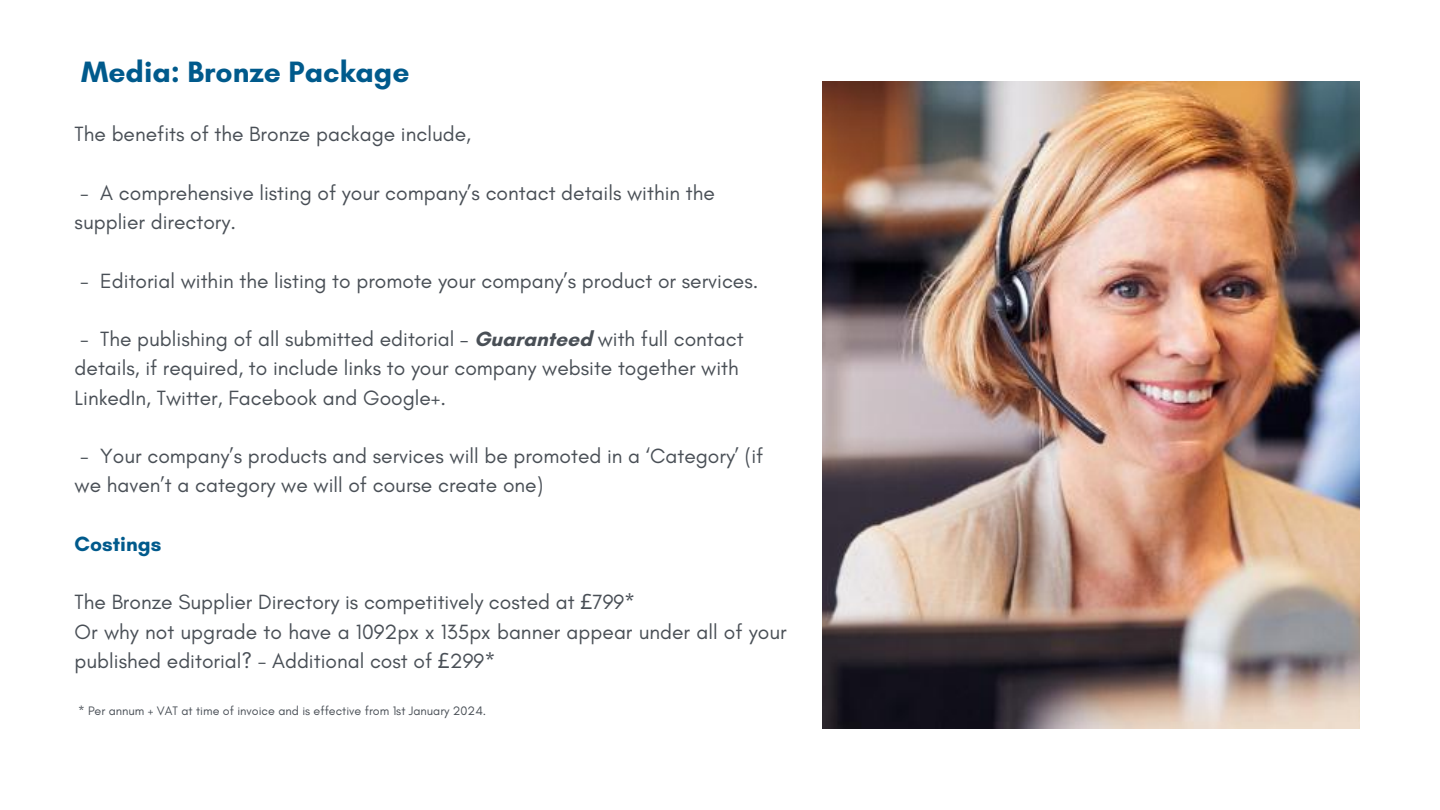
<style>
.page{position:relative;width:1440px;height:810px;background:#fff}
.page>*{position:absolute;margin:0;border:0;box-sizing:border-box;transform-origin:0 0}
.t1{font:700 30px "Glacial Indifference";color:#005a8c}
.t2{font:21px/29.2px "Glacial Indifference";color:#494f56}
.t3{font:700 21px "Glacial Indifference";color:#005a8c}
.t4{font:12.5px "Glacial Indifference";color:#494f56}
.s1{font-weight:700}
.s2{font-family:"Noto Sans"}
</style>
<div class="page">
<img style="left:823px;top:81px;width:536px;height:648px">
<h1 class="t1" style="left:81px;top:53px;width:330px">Media: Bronze Package</h1>
<p class="t2" style="left:75px;top:120px;width:398px">The benefits of the Bronze package include,</p>
<p class="t2" style="left:75px;top:178px;width:642px">- A comprehensive listing of your company’s contact details within the supplier directory.</p>
<p class="t2" style="left:80px;top:266px;width:680px">- Editorial within the listing to promote your company’s product or services.</p>
<p class="t2" style="left:75px;top:324px;width:671px">- The publishing of all submitted editorial – <span class="s1">Guaranteed</span> with full contact details, if required, to include links to your company website together with<br>LinkedIn, Twitter, Facebook and Google+.</p>
<p class="t2" style="left:75px;top:441px;width:690px">- Your company’s products and services will be promoted in a ‘Category’ (if we haven’t a category we will of course create one)</p>
<p class="t3" style="left:75px;top:531px;width:88px">Costings</p>
<p class="t2" style="left:75px;top:588px;width:714px">The Bronze Supplier Directory is competitively costed at <span class="s2">£</span>799*<br>Or why not upgrade to have a 1092px x 135px banner appear under all of your published editorial? - Additional cost of <span class="s2">£</span>299*</p>
<p class="t4" style="left:78px;top:703px;width:410px">* Per annum + VAT at time of invoice and is effective from 1st January 2024.</p>
</div>
